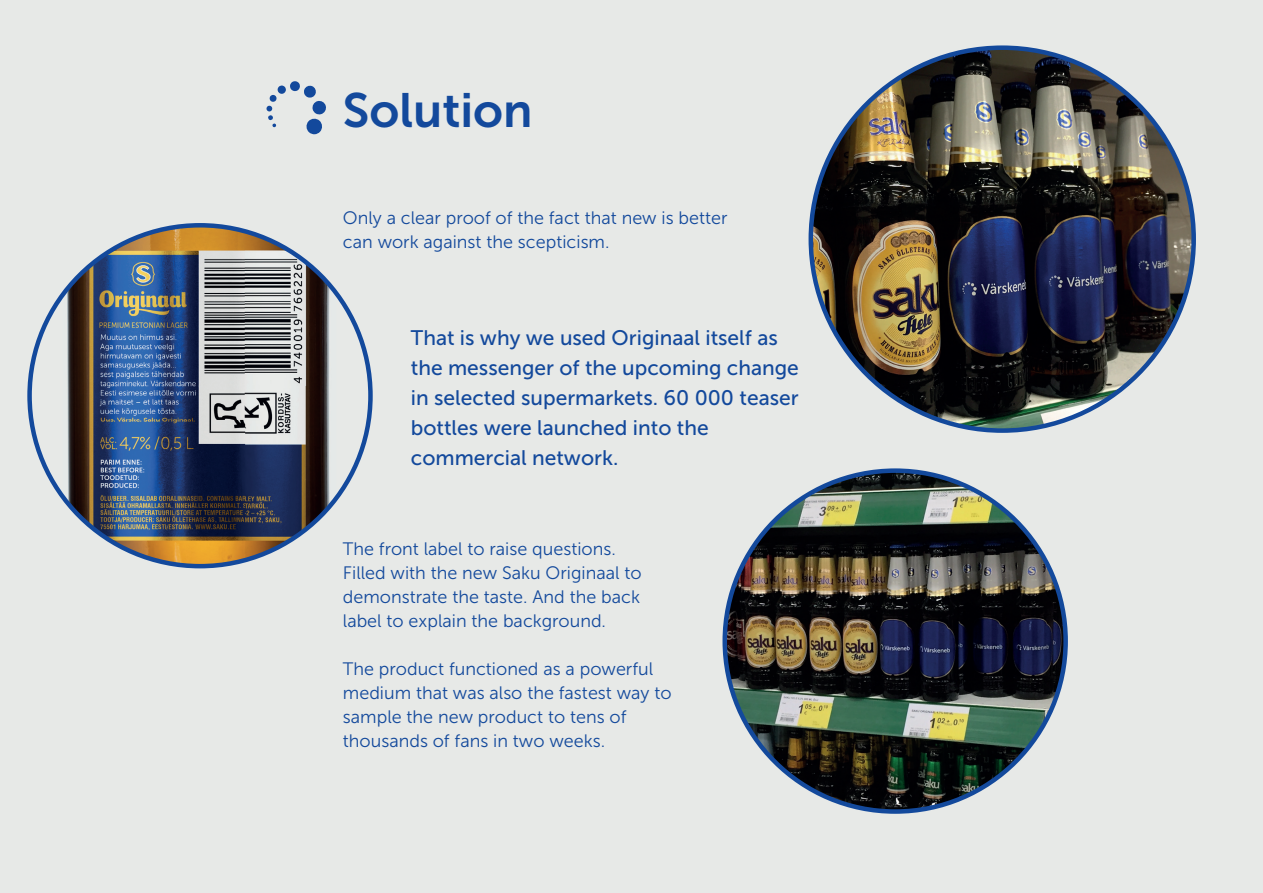
<style>
.page{position:relative;width:1263px;height:893px;background:#e7e9e7}
.page>*{position:absolute;margin:0;border:0;box-sizing:border-box;transform-origin:0 0}
.t1{font:48px "Museo Sans 700";color:#13499c}
.t2{font:21px/30px "Museo Sans 500";color:#13499c}
.t3{font:18px/24px "Museo Sans 300";color:#13499c}
</style>
<div class="page">
<img style="left:63px;top:225px;width:182px;height:195px">
<img style="left:245px;top:231px;width:91px;height:329px">
<img style="left:63px;top:420px;width:145px;height:146px">
<img style="left:725px;top:471px;width:341px;height:340px;border-radius:170px">
<img style="left:811px;top:48px;width:383px;height:383px;border-radius:191px">
<svg style="left:266px;top:81px;width:60px;height:53px"></svg>
<h1 class="t1" style="left:343px;top:83px;width:191px">Solution</h1>
<p class="t3" style="left:343px;top:206px;width:386px">Only a clear proof of the fact that new is better can work against the scepticism.</p>
<p class="t2" style="left:411px;top:322px;width:390px">That is why we used Originaal itself as the messenger of the upcoming change in selected supermarkets. 60 000 teaser bottles were launched into the commercial network.</p>
<p class="t3" style="left:343px;top:537px;width:300px">The front label to raise questions.<br>Filled with the new Saku Originaal to demonstrate the taste. And the back label to explain the background.</p>
<p class="t3" style="left:343px;top:657px;width:330px">The product functioned as a powerful medium that was also the fastest way to sample the new product to tens of thousands of fans in two weeks.</p>
</div>
